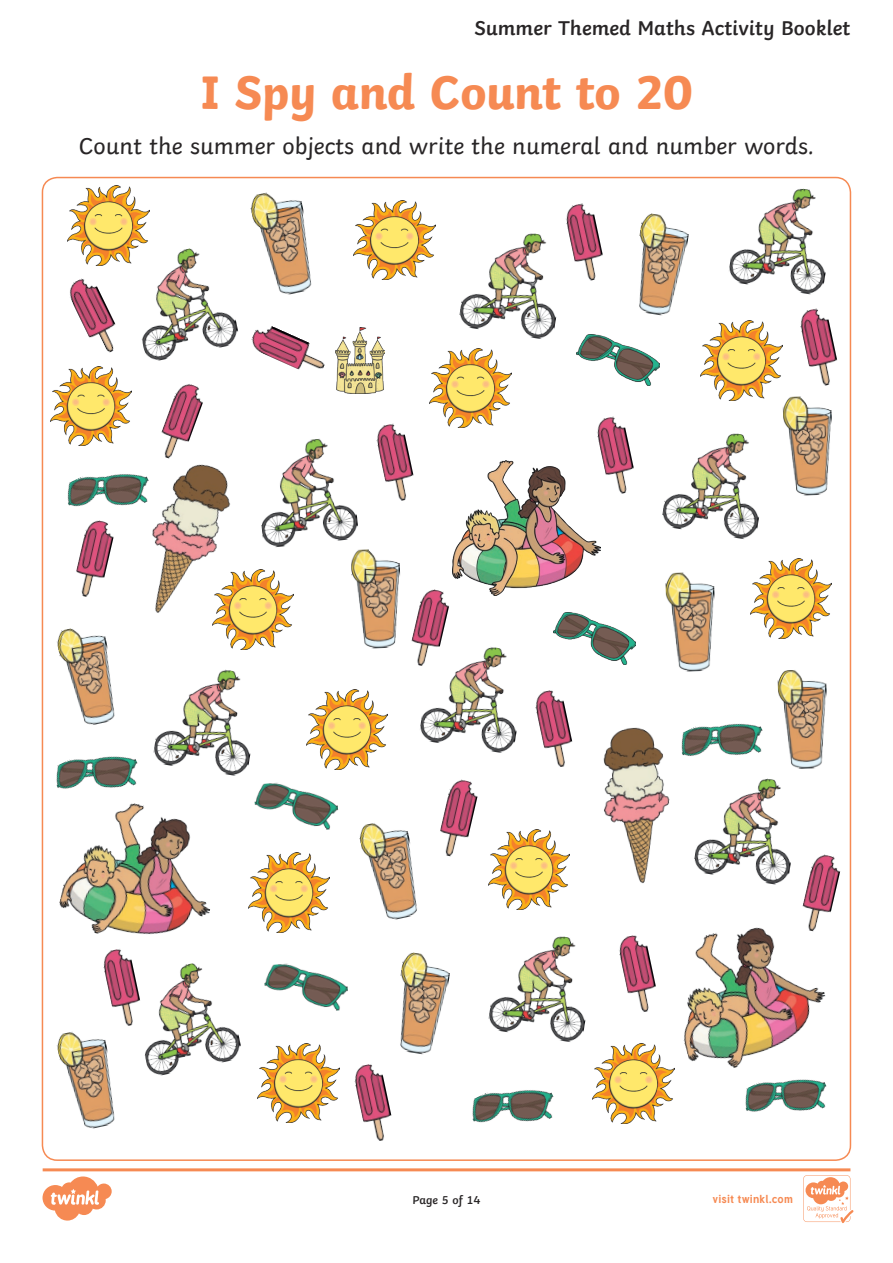
<style>
.page{position:relative;width:893px;height:1263px;background:#fff}
.page>*{position:absolute;margin:0;border:0;box-sizing:border-box;transform-origin:0 0}
.Heading_1{font:700 49.5px "Twinkl";letter-spacing:-.015em;color:#f68a53}
.KS1_Body_Copy{font:24px "Twinkl";color:#282526}
.Heading_4{font:600 21px "Twinkl";color:#282526}
.t1{font:600 12px "Twinkl";color:#282526}
.t2{font:700 11.4px "Tuffy";letter-spacing:.015em;color:#f68a53}
</style>
<div class="page">
<img style="left:141px;top:248px;width:97px;height:113px">
<img style="left:153px;top:669px;width:98px;height:107px">
<img style="left:662px;top:433px;width:97px;height:106px">
<img style="left:488px;top:936px;width:98px;height:106px">
<img style="left:459px;top:233px;width:98px;height:106px">
<img style="left:144px;top:963px;width:97px;height:113px">
<img style="left:420px;top:647px;width:97px;height:106px">
<img style="left:694px;top:779px;width:97px;height:106px">
<img style="left:261px;top:438px;width:97px;height:110px">
<img style="left:729px;top:188px;width:97px;height:107px">
<img style="left:152px;top:464px;width:78px;height:149px">
<img style="left:603px;top:727px;width:67px;height:157px">
<img style="left:335px;top:327px;width:50px;height:66px">
<img style="left:68px;top:186px;width:81px;height:79px">
<img style="left:306px;top:690px;width:82px;height:79px">
<img style="left:430px;top:348px;width:81px;height:80px">
<img style="left:488px;top:829px;width:82px;height:80px">
<img style="left:258px;top:1043px;width:81px;height:79px">
<img style="left:750px;top:559px;width:82px;height:79px">
<img style="left:50px;top:366px;width:82px;height:80px">
<img style="left:353px;top:200px;width:82px;height:80px">
<img style="left:248px;top:852px;width:82px;height:80px">
<img style="left:701px;top:321px;width:81px;height:79px">
<img style="left:212px;top:569px;width:82px;height:80px">
<img style="left:592px;top:1044px;width:81px;height:79px">
<img style="left:70px;top:278px;width:46px;height:75px">
<img style="left:161px;top:384px;width:42px;height:75px">
<img style="left:251px;top:326px;width:74px;height:44px">
<img style="left:566px;top:203px;width:37px;height:78px">
<img style="left:376px;top:423px;width:38px;height:78px">
<img style="left:597px;top:416px;width:37px;height:78px">
<img style="left:535px;top:690px;width:38px;height:77px">
<img style="left:619px;top:935px;width:37px;height:77px">
<img style="left:354px;top:1064px;width:38px;height:77px">
<img style="left:440px;top:779px;width:38px;height:78px">
<img style="left:411px;top:589px;width:41px;height:80px">
<img style="left:802px;top:854px;width:39px;height:55px">
<img style="left:76px;top:533px;width:38px;height:64px">
<img style="left:103px;top:957px;width:42px;height:71px">
<img style="left:800px;top:308px;width:37px;height:78px">
<img style="left:452px;top:461px;width:148px;height:135px">
<img style="left:59px;top:815px;width:151px;height:142px">
<img style="left:658px;top:909px;width:174px;height:170px">
<img style="left:250px;top:192px;width:62px;height:103px">
<img style="left:639px;top:213px;width:50px;height:103px">
<img style="left:782px;top:396px;width:50px;height:100px">
<img style="left:351px;top:549px;width:49px;height:100px">
<img style="left:665px;top:572px;width:50px;height:100px">
<img style="left:777px;top:670px;width:50px;height:99px">
<img style="left:400px;top:952px;width:50px;height:103px">
<img style="left:57px;top:1025px;width:66px;height:104px">
<img style="left:57px;top:628px;width:58px;height:97px">
<img style="left:359px;top:823px;width:58px;height:97px">
<img style="left:553px;top:613px;width:83px;height:51px">
<img style="left:577px;top:335px;width:82px;height:51px">
<img style="left:264px;top:963px;width:84px;height:48px">
<img style="left:254px;top:782px;width:85px;height:48px">
<img style="left:738px;top:1056px;width:94px;height:56px">
<img style="left:681px;top:723px;width:89px;height:60px">
<img style="left:472px;top:1090px;width:82px;height:33px">
<img style="left:56px;top:756px;width:88px;height:59px">
<img style="left:67px;top:464px;width:90px;height:69px">
<svg style="left:43px;top:1168px;width:810px;height:55px"></svg>
<p class="Heading_4" style="left:474px;top:11px;width:378px">Summer Themed Maths Activity Booklet</p>
<p class="Heading_1" style="left:200px;top:52px;width:494px">I Spy and Count to 20</p>
<p class="KS1_Body_Copy" style="left:79px;top:127px;width:737px">Count the summer objects and write the numeral and number words.</p>
<p class="t1" style="left:412px;top:1190px;width:69px">Page 5 of 14</p>
<p class="t2" style="left:712px;top:1190px;width:82px">visit twinkl.com</p>
</div>
